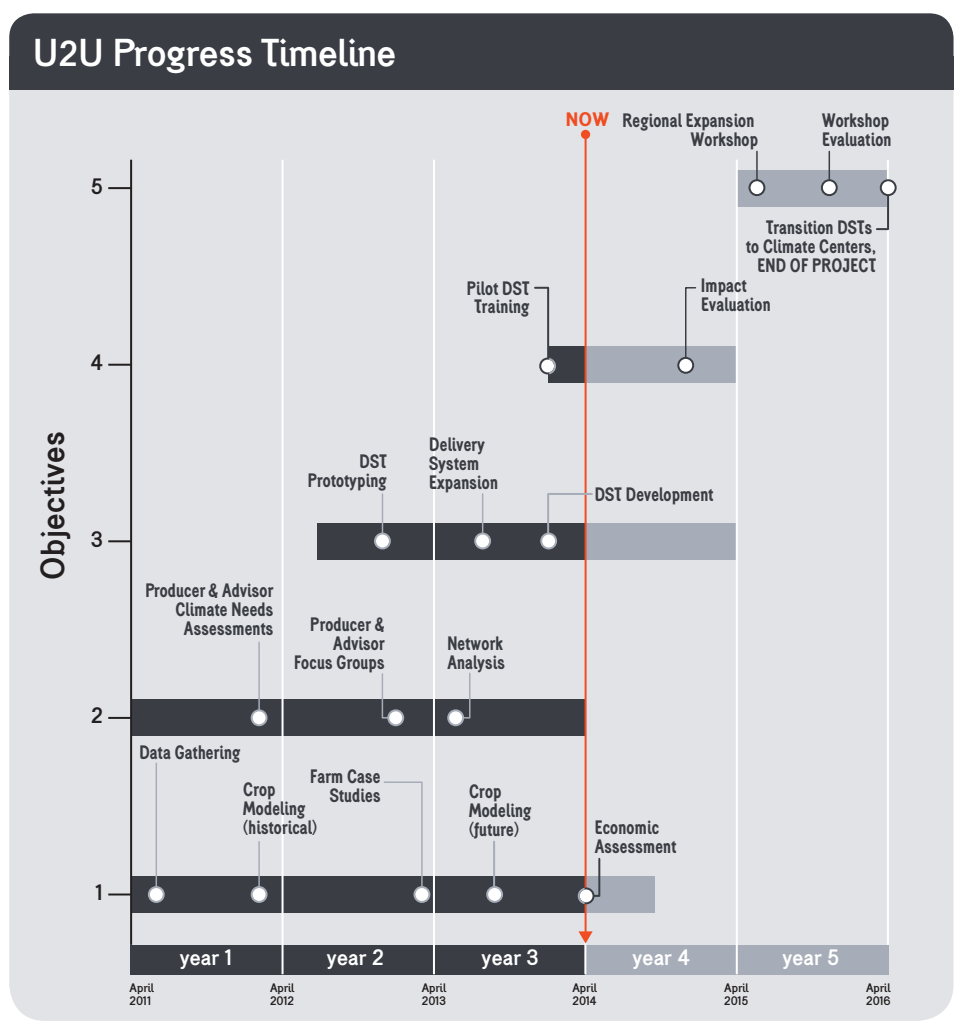
<style>
.page{position:relative;width:964px;height:1027px;background:#fff}
.page>*{position:absolute;margin:0;border:0;box-sizing:border-box;transform-origin:0 0}
.t1{font:37.8px "Generation Gothic Med";color:#fff}
.t2{font:32.4px "Generation Gothic Med";color:#231f20}
.t3{font:21.6px "Generation Gothic Med";color:#fff}
.t4{font:21.6px "Generation Gothic Med";color:#231f20}
.t5{font:19px/19px "Generation Gothic Cond Bol";letter-spacing:.015em;color:#3a3e44}
.t6{font:19px "Generation Gothic Bol";color:#f04d22}
.t7{font:12px/13px "Generation Gothic Med";color:#231f20}
.s1{font-size:35.2px}
</style>
<div class="page">
<div style="left:9px;top:30px;width:944px;height:990px;background:#e2e3e6;border-radius:36px"></div>
<div style="left:9px;top:57px;width:944px;height:33px;background:#3a3e44"></div>
<div style="left:9px;top:13px;width:944px;height:72px;background:#3a3e44;border-radius:24px"></div>
<div style="left:200px;top:876px;width:454px;height:36px;background:#a6adb8"></div>
<div style="left:131px;top:876px;width:454px;height:36px;background:#3a3e44"></div>
<div style="left:131px;top:700px;width:454px;height:36px;background:#3a3e44"></div>
<div style="left:317px;top:523px;width:268px;height:36px;background:#3a3e44"></div>
<div style="left:585px;top:523px;width:152px;height:36px;background:#a6adb8"></div>
<div style="left:548px;top:347px;width:37px;height:36px;background:#3a3e44"></div>
<div style="left:585px;top:347px;width:151px;height:36px;background:#a6adb8"></div>
<div style="left:736px;top:170px;width:152px;height:36px;background:#a6adb8"></div>
<div style="left:130px;top:944px;width:455px;height:30px;background:#3a3e44"></div>
<div style="left:585px;top:944px;width:303px;height:30px;background:#a6adb8"></div>
<hr style="left:433px;top:160px;width:2px;height:814px;background:#fff">
<hr style="left:584px;top:937px;width:2px;height:37px;background:#fff">
<hr style="left:735px;top:160px;width:2px;height:814px;background:#fff">
<hr style="left:886px;top:160px;width:2px;height:784px;background:#fff">
<hr style="left:281px;top:160px;width:2px;height:814px;background:#fff">
<hr style="left:130px;top:160px;width:2px;height:784px;background:#231f20">
<hr style="left:108px;top:893px;width:24px;height:2px;background:#231f20">
<hr style="left:108px;top:717px;width:24px;height:2px;background:#231f20">
<hr style="left:108px;top:540px;width:24px;height:2px;background:#231f20">
<hr style="left:108px;top:364px;width:24px;height:2px;background:#231f20">
<hr style="left:108px;top:187px;width:24px;height:2px;background:#231f20">
<hr style="left:584px;top:134px;width:2px;height:800px;background:#f04d22">
<div style="left:581px;top:130px;width:9px;height:9px;background:#f04d22;border-radius:50%"></div>
<svg style="left:578px;top:931px;width:14px;height:12px"></svg>
<hr style="left:155px;top:763px;width:2px;height:131px;background:#a6adb8">
<div style="left:149px;top:887px;width:15px;height:15px;background:#fff;border-radius:50%"></div>
<div style="left:148px;top:886px;width:17px;height:17px;border:2px solid #a6adb8;border-radius:50%"></div>
<hr style="left:493px;top:841px;width:2px;height:53px;background:#a6adb8">
<div style="left:487px;top:887px;width:15px;height:14px;background:#fff;border-radius:50%"></div>
<div style="left:486px;top:886px;width:17px;height:16px;border:2px solid #a6adb8;border-radius:50%"></div>
<svg style="left:384px;top:781px;width:39px;height:106px"></svg>
<div style="left:414px;top:887px;width:15px;height:15px;background:#fff;border-radius:50%"></div>
<div style="left:413px;top:886px;width:17px;height:17px;border:2px solid #a6adb8;border-radius:50%"></div>
<hr style="left:258px;top:841px;width:2px;height:53px;background:#a6adb8">
<div style="left:251px;top:887px;width:15px;height:15px;background:#fff;border-radius:50%"></div>
<div style="left:250px;top:886px;width:17px;height:17px;border:2px solid #a6adb8;border-radius:50%"></div>
<svg style="left:577px;top:856px;width:24px;height:48px"></svg>
<hr style="left:258px;top:642px;width:2px;height:75px;background:#a6adb8">
<div style="left:251px;top:710px;width:15px;height:15px;background:#fff;border-radius:50%"></div>
<div style="left:250px;top:709px;width:17px;height:17px;border:2px solid #a6adb8;border-radius:50%"></div>
<div style="left:386px;top:708px;width:19px;height:19px;border:5px solid #3a3e44;border-radius:50%"></div>
<div style="left:388px;top:710px;width:15px;height:15px;background:#fff;border-radius:50%"></div>
<div style="left:387px;top:709px;width:17px;height:17px;border:2px solid #a6adb8;border-radius:50%"></div>
<svg style="left:461px;top:672px;width:10px;height:47px"></svg>
<div style="left:448px;top:710px;width:15px;height:15px;background:#fff;border-radius:50%"></div>
<div style="left:447px;top:709px;width:17px;height:17px;border:2px solid #a6adb8;border-radius:50%"></div>
<svg style="left:381px;top:673px;width:9px;height:46px"></svg>
<hr style="left:381px;top:494px;width:2px;height:47px;background:#a6adb8">
<div style="left:375px;top:533px;width:15px;height:15px;background:#fff;border-radius:50%"></div>
<div style="left:374px;top:532px;width:17px;height:17px;border:2px solid #a6adb8;border-radius:50%"></div>
<hr style="left:482px;top:494px;width:1px;height:47px;background:#a6adb8">
<div style="left:475px;top:533px;width:15px;height:15px;background:#fff;border-radius:50%"></div>
<div style="left:474px;top:532px;width:17px;height:17px;border:2px solid #a6adb8;border-radius:50%"></div>
<svg style="left:547px;top:492px;width:46px;height:51px"></svg>
<div style="left:541px;top:533px;width:15px;height:15px;background:#fff;border-radius:50%"></div>
<div style="left:540px;top:532px;width:17px;height:17px;border:2px solid #a6adb8;border-radius:50%"></div>
<svg style="left:684px;top:287px;width:13px;height:80px"></svg>
<div style="left:678px;top:358px;width:15px;height:15px;background:#fff;border-radius:50%"></div>
<div style="left:677px;top:357px;width:17px;height:17px;border:2px solid #3a3e44;border-radius:50%"></div>
<svg style="left:534px;top:286px;width:22px;height:88px"></svg>
<svg style="left:874px;top:195px;width:15px;height:36px"></svg>
<div style="left:880px;top:180px;width:15px;height:15px;background:#fff;border-radius:50%"></div>
<div style="left:879px;top:179px;width:17px;height:17px;border:2px solid #3a3e44;border-radius:50%"></div>
<hr style="left:756px;top:151px;width:1px;height:37px;background:#3a3e44">
<div style="left:749px;top:180px;width:15px;height:15px;background:#fff;border-radius:50%"></div>
<div style="left:748px;top:179px;width:17px;height:17px;border:2px solid #3a3e44;border-radius:50%"></div>
<hr style="left:828px;top:151px;width:1px;height:37px;background:#3a3e44">
<div style="left:821px;top:180px;width:15px;height:15px;background:#fff;border-radius:50%"></div>
<div style="left:820px;top:179px;width:17px;height:17px;border:2px solid #3a3e44;border-radius:50%"></div>
<h1 class="t1" style="left:33px;top:31px;width:365px">U<span class="s1">2</span>U Progress Timeline</h1>
<p class="t4" style="left:91px;top:174px;width:13px">5</p>
<p class="t4" style="left:91px;top:350px;width:14px">4</p>
<h2 class="t2" style="left:34px;top:580px;width:150px;rotate:-90deg">Objectives</h2>
<p class="t4" style="left:91px;top:527px;width:13px">3</p>
<p class="t4" style="left:91px;top:703px;width:13px">2</p>
<p class="t4" style="left:95px;top:880px;width:9px">1</p>
<p class="t5" style="left:308px;top:453px;width:80px;text-align:right">DST<br>Prototyping</p>
<p class="t5" style="left:145px;top:582px;width:129px;text-align:right">Producer &amp; Advisor<br>Climate Needs<br>Assessments</p>
<p class="t5" style="left:294px;top:615px;width:92px;text-align:right">Producer &amp;<br>Advisor<br>Focus Groups</p>
<p class="t5" style="left:139px;top:744px;width:102px">Data Gathering</p>
<p class="t5" style="left:310px;top:768px;width:72px;text-align:right">Farm Case<br>Studies</p>
<p class="t5" style="left:243px;top:780px;width:75px">Crop<br>Modeling (historical)</p>
<p class="t6" style="left:565px;top:108px;width:45px">NOW</p>
<p class="t5" style="left:622px;top:112px;width:137px;text-align:right">Regional Expansion<br>Workshop</p>
<p class="t5" style="left:821px;top:112px;width:71px">Workshop<br>Evaluation</p>
<p class="t5" style="left:746px;top:219px;width:131px;text-align:right">Transition DSTs<br>to Climate Centers,<br>END OF PROJECT</p>
<p class="t5" style="left:467px;top:279px;width:64px;text-align:center">Pilot DST<br>Training</p>
<p class="t5" style="left:701px;top:277px;width:71px">Impact<br>Evaluation</p>
<p class="t5" style="left:429px;top:435px;width:70px">Delivery<br>System<br>Expansion</p>
<p class="t5" style="left:447px;top:634px;width:59px">Network<br>Analysis</p>
<p class="t5" style="left:469px;top:782px;width:64px">Crop<br>Modeling (future)</p>
<p class="t5" style="left:594px;top:486px;width:120px">DST Development</p>
<p class="t5" style="left:594px;top:819px;width:83px">Economic<br>Assessment</p>
<p class="t3" style="left:180px;top:945px;width:54px">year 1</p>
<p class="t3" style="left:327px;top:945px;width:59px">year 2</p>
<p class="t3" style="left:481px;top:945px;width:58px">year 3</p>
<p class="t3" style="left:632px;top:945px;width:59px">year 4</p>
<p class="t3" style="left:782px;top:945px;width:58px">year 5</p>
<p class="t7" style="left:130px;top:981px;width:26px">April<br>2011</p>
<p class="t7" style="left:270px;top:981px;width:26px">April<br>2012</p>
<p class="t7" style="left:422px;top:981px;width:26px">April<br>2013</p>
<p class="t7" style="left:572px;top:981px;width:26px">April<br>2014</p>
<p class="t7" style="left:724px;top:981px;width:26px">April<br>2015</p>
<p class="t7" style="left:866px;top:981px;width:26px">April<br>2016</p>
</div>
